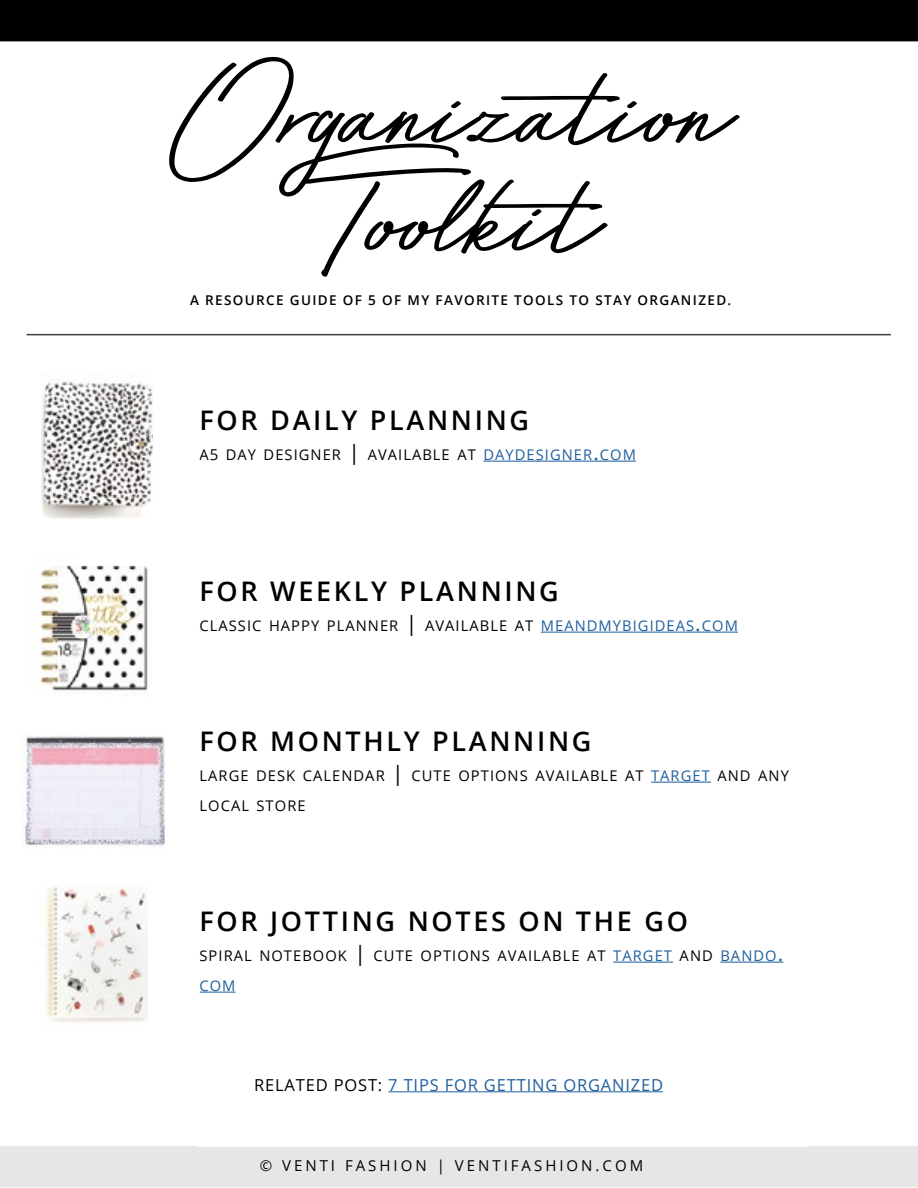
<style>
.page{position:relative;width:918px;height:1188px;background:#fff}
.page>*{position:absolute;margin:0;border:0;box-sizing:border-box;transform-origin:0 0}
.t1{font:156px "Bayshore";color:#000}
.t2{font:600 27px "Open Sans";letter-spacing:.1em;color:#000}
.t3{font:16.5px "Open Sans";letter-spacing:.05em;color:#215e9e}
.t4{font:15px "Open Sans";letter-spacing:.2em;color:#000}
.t5{font:14.7px/30px "Open Sans";letter-spacing:.07em;color:#000}
.t6{font:600 13.5px "Open Sans";letter-spacing:.1em;color:#000}
.s1{font-size:15px}
.s2{font-size:21px}
.s3{color:#215e9e}
.s4{font-size:21px;color:#215e9e}
.s5{color:#000}
</style>
<div class="page">
<div style="left:1px;top:1147px;width:916px;height:39px;background:#e6e6e6"></div>
<div style="left:1px;top:1px;width:916px;height:40px;background:#000"></div>
<div style="left:0;top:0;width:918px;height:41px;border:2px solid #000"></div>
<hr style="left:483px;top:461px;width:153px;height:1px;background:#215e9e">
<hr style="left:541px;top:632px;width:197px;height:1px;background:#215e9e">
<hr style="left:651px;top:782px;width:60px;height:1px;background:#215e9e">
<hr style="left:613px;top:962px;width:60px;height:1px;background:#215e9e">
<hr style="left:720px;top:962px;width:63px;height:1px;background:#215e9e">
<hr style="left:200px;top:992px;width:36px;height:1px;background:#215e9e">
<hr style="left:388px;top:1091px;width:275px;height:1px;background:#215e9e">
<hr style="left:27px;top:334px;width:864px;height:1px;background:#000">
<img style="left:42px;top:381px;width:111px;height:137px">
<img style="left:40px;top:565px;width:108px;height:127px">
<img style="left:46px;top:886px;width:102px;height:137px">
<img style="left:25px;top:736px;width:140px;height:113px">
<h1 class="t1" style="left:185px;top:-4px;width:549px">Organization</h1>
<h1 class="t1" style="left:317px;top:104px;width:367px">Toolkit</h1>
<p class="t6" style="left:190px;top:290px;width:543px">A RESOURCE GUIDE OF 5 OF MY FAVORITE TOOLS TO STAY ORGANIZED.</p>
<h2 class="t2" style="left:200px;top:401px;width:331px">FOR DAILY PLANNING</h2>
<p class="t5" style="left:200px;top:439px;width:438px">A<span class="s1">5</span> DAY DESIGNER <span class="s2">|</span> AVAILABLE AT <span class="s3">DAYDESIGNER</span><span class="s4">.</span><span class="s3">COM</span></p>
<h2 class="t2" style="left:200px;top:572px;width:361px">FOR WEEKLY PLANNING</h2>
<p class="t5" style="left:200px;top:610px;width:540px">CLASSIC HAPPY PLANNER <span class="s2">|</span> AVAILABLE AT <span class="s3">MEANDMYBIGIDEAS</span><span class="s4">.</span><span class="s3">COM</span></p>
<h2 class="t2" style="left:200px;top:722px;width:394px">FOR MONTHLY PLANNING</h2>
<p class="t5" style="left:200px;top:760px;width:591px">LARGE DESK CALENDAR <span class="s2">|</span> CUTE OPTIONS AVAILABLE AT <span class="s3">TARGET</span> AND ANY<br>LOCAL STORE</p>
<h2 class="t2" style="left:200px;top:902px;width:490px">FOR JOTTING NOTES ON THE GO</h2>
<p class="t5" style="left:200px;top:940px;width:585px">SPIRAL NOTEBOOK <span class="s2">|</span> CUTE OPTIONS AVAILABLE AT <span class="s3">TARGET</span> AND <span class="s3">BANDO</span><span class="s4">.<br></span><span class="s3">COM</span></p>
<p class="t3" style="left:254px;top:1073px;width:411px"><span class="s5">RELATED POST:</span> 7 TIPS FOR GETTING ORGANIZED</p>
<p class="t4" style="left:260px;top:1155px;width:385px">© VENTI FASHION | VENTIFASHION.COM</p>
</div>
